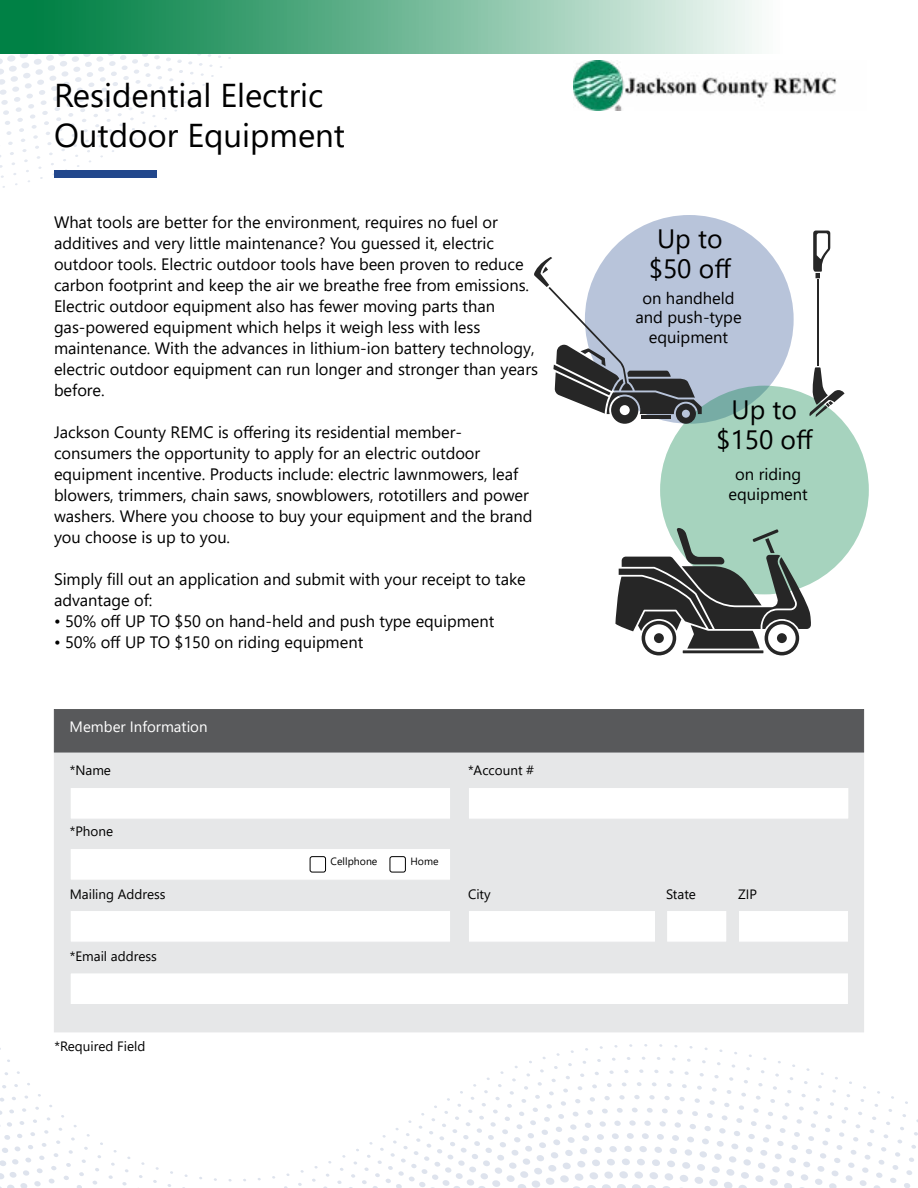
<style>
.page{position:relative;width:918px;height:1188px;background:#fff}
.page>*{position:absolute;margin:0;border:0;box-sizing:border-box;transform-origin:0 0}
.t1{font:33px/39.6px "Segoe UI";color:#000}
.t2{font:26.55px/29.8px "Segoe UI";color:#000;text-align:center}
.t3{font:16.5px/21px "Segoe UI";color:#000}
.t4{font:15px "Segoe UI";color:#fff}
.t5{font:13.5px "Segoe UI";color:#000}
.t6{font:10.5px "Segoe UI";color:#000}
</style>
<div class="page">
<svg style="left:0;top:1032px;width:918px;height:156px"></svg>
<svg style="left:0;top:54px;width:222px;height:134px"></svg>
<div style="left:0;top:0;width:918px;height:54px;background:#008145"></div>
<svg style="left:33px;top:0;width:885px;height:60px"></svg>
<div style="left:54px;top:171px;width:103px;height:7px;background:#22478c"></div>
<div style="left:585px;top:215px;width:209px;height:209px;background:#b8c4da;border-radius:50%"></div>
<div style="left:660px;top:386px;width:209px;height:208px;background:#a6d3be;border-radius:50%"></div>
<div style="left:54px;top:709px;width:810px;height:323px;background:#e6e7e8"></div>
<div style="left:54px;top:709px;width:810px;height:43px;background:#58595b"></div>
<div style="left:70px;top:787px;width:381px;height:33px;background:#fff;border:1px solid #e6e7e8"></div>
<div style="left:70px;top:848px;width:381px;height:33px;background:#fff;border:1px solid #e6e7e8"></div>
<div style="left:468px;top:787px;width:381px;height:33px;background:#fff;border:1px solid #e6e7e8"></div>
<div style="left:70px;top:910px;width:381px;height:33px;background:#fff;border:1px solid #e6e7e8"></div>
<div style="left:70px;top:973px;width:779px;height:32px;background:#fff;border:1px solid #e6e7e8"></div>
<div style="left:468px;top:910px;width:188px;height:33px;background:#fff;border:1px solid #e6e7e8"></div>
<div style="left:666px;top:910px;width:61px;height:33px;background:#fff;border:1px solid #e6e7e8"></div>
<div style="left:738px;top:910px;width:111px;height:33px;background:#fff;border:1px solid #e6e7e8"></div>
<div style="left:310px;top:856px;width:16px;height:16px;border:1px solid #000;border-radius:2px"></div>
<div style="left:390px;top:856px;width:16px;height:16px;border:1px solid #000;border-radius:2px"></div>
<img style="left:574px;top:60px;width:263px;height:51px">
<svg style="left:534px;top:257px;width:168px;height:167px"></svg>
<hr style="left:817px;top:280px;width:2px;height:86px;background:#262626">
<svg style="left:813px;top:231px;width:17px;height:47px"></svg>
<svg style="left:809px;top:367px;width:36px;height:50px"></svg>
<svg style="left:615px;top:528px;width:196px;height:127px"></svg>
<h1 class="t1" style="left:54px;top:73px;width:293px">Residential Electric<br>Outdoor Equipment</h1>
<p class="t3" style="left:54px;top:210px;width:486px">What tools are better for the environment, requires no fuel or additives and very little maintenance? You guessed it, electric outdoor tools. Electric outdoor tools have been proven to reduce carbon footprint and keep the air we breathe free from emissions.<br>Electric outdoor equipment also has fewer moving parts than gas-powered equipment which helps it weigh less with less maintenance. With the advances in lithium-ion battery technology, electric outdoor equipment can run longer and stronger than years before.</p>
<p class="t3" style="left:54px;top:420px;width:480px">Jackson County REMC is offering its residential member&shy;consumers the opportunity to apply for an electric outdoor equipment incentive. Products include: electric lawnmowers, leaf blowers, trimmers, chain saws, snowblowers, rototillers and power washers. Where you choose to buy your equipment and the brand you choose is up to you.</p>
<p class="t3" style="left:54px;top:567px;width:473px">Simply fill out an application and submit with your receipt to take advantage of:</p>
<p class="t3" style="left:54px;top:609px;width:442px">• 50% off UP TO $50 on hand-held and push type equipment</p>
<p class="t3" style="left:54px;top:630px;width:311px">• 50% off UP TO $150 on riding equipment</p>
<p class="t4" style="left:70px;top:712px;width:139px">Member Information</p>
<p class="t5" style="left:70px;top:757px;width:43px">*Name</p>
<p class="t5" style="left:468px;top:757px;width:68px">*Account #</p>
<p class="t5" style="left:70px;top:819px;width:45px">*Phone</p>
<p class="t6" style="left:331px;top:851px;width:48px">Cellphone</p>
<p class="t6" style="left:411px;top:851px;width:30px">Home</p>
<h2 class="t2" style="left:649px;top:221px;width:84px">Up to $50 off</h2>
<p class="t3" style="left:635px;top:286px;width:108px;line-height:20px;text-align:center">on handheld and push-type equipment</p>
<h2 class="t2" style="left:716px;top:392px;width:98px">Up to $150 off</h2>
<p class="t3" style="left:728px;top:463px;width:81px;line-height:20px;text-align:center">on riding equipment</p>
<p class="t5" style="left:70px;top:881px;width:97px">Mailing Address</p>
<p class="t5" style="left:468px;top:881px;width:24px">City</p>
<p class="t5" style="left:666px;top:881px;width:31px">State</p>
<p class="t5" style="left:738px;top:881px;width:20px">ZIP</p>
<p class="t5" style="left:70px;top:943px;width:89px">*Email address</p>
<p class="t5" style="left:55px;top:1034px;width:92px">*Required Field</p>
</div>
